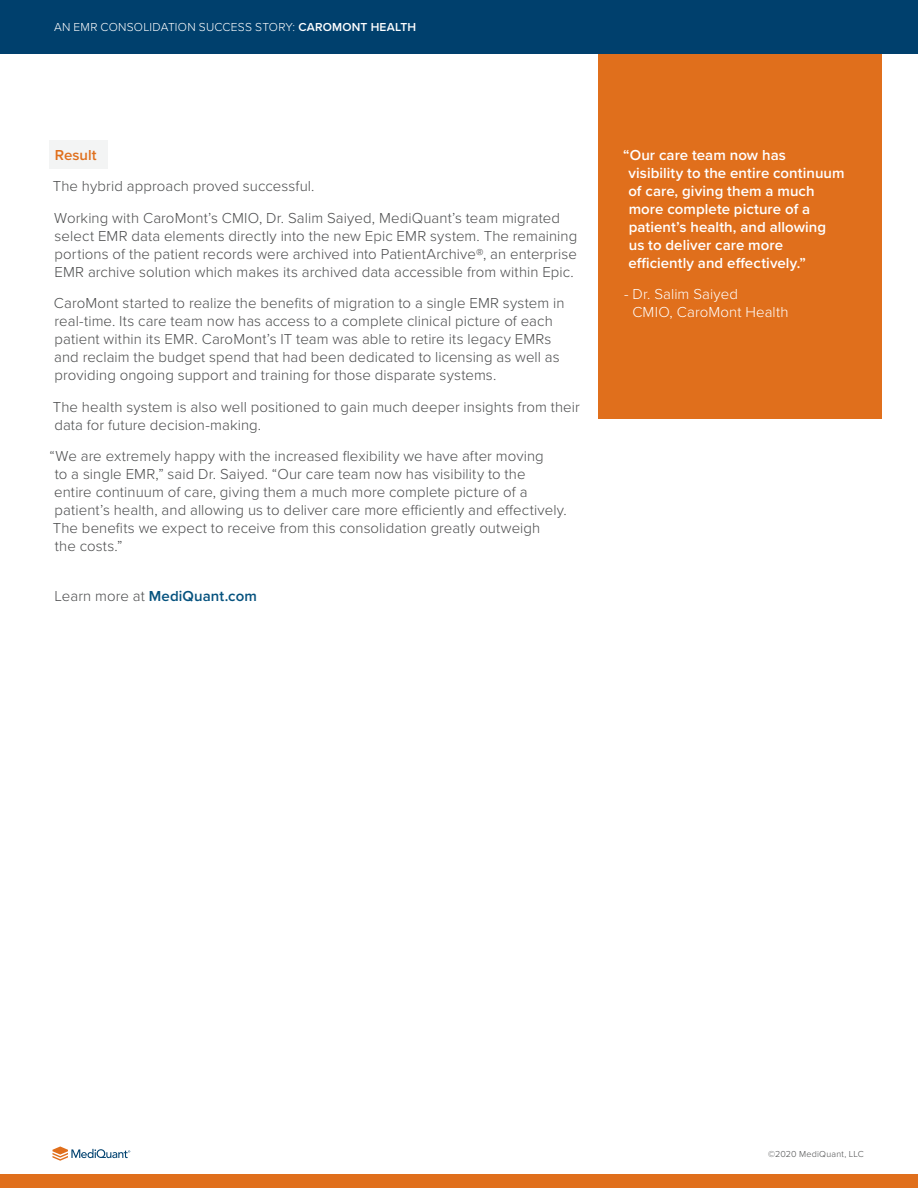
<style>
.page{position:relative;width:918px;height:1188px;background:#fff}
.page>*{position:absolute;margin:0;border:0;box-sizing:border-box;transform-origin:0 0}
.t1{font:300 15px/18px "Proxima Nova";letter-spacing:.005em;color:#4b4c4d}
.t2{font:600 15px/18px "Proxima Nova";letter-spacing:.005em;color:#fff}
.t3{font:300 15px/18px "Proxima Nova";letter-spacing:.01em;color:#fff}
.t4{font:600 15px "Proxima Nova";letter-spacing:.005em;color:#05527e}
.t5{font:600 15px "Proxima Nova";letter-spacing:.005em;color:#e06f1c}
.t6{font:300 12px "Proxima Nova";letter-spacing:.02em;color:#fff}
.t7{font:300 9px "Proxima Nova";letter-spacing:.025em;color:#4b4c4d}
.s1{font-weight:600}
.s2{font-weight:300;color:#4b4c4d}
</style>
<div class="page">
<div style="left:49px;top:140px;width:59px;height:29px;background:#f3f4f4"></div>
<div style="left:0;top:1174px;width:918px;height:14px;background:#e06f1c"></div>
<svg style="left:52px;top:1146px;width:78px;height:15px"></svg>
<div style="left:598px;top:38px;width:284px;height:381px;background:#e06f1c"></div>
<div style="left:0;top:0;width:918px;height:54px;background:#00406d"></div>
<p class="t6" style="left:54px;top:18px;width:364px">AN EMR CONSOLIDATION SUCCESS STORY: <span class="s1">CAROMONT HEALTH</span></p>
<p class="t5" style="left:55px;top:144px;width:44px">Result</p>
<p class="t1" style="left:53px;top:176px;width:263px">The hybrid approach proved successful.</p>
<p class="t1" style="left:54px;top:208px;width:525px">Working with CaroMont’s CMIO, Dr. Salim Saiyed, MediQuant’s team migrated select EMR data elements directly into the new Epic EMR system. The remaining portions of the patient records were archived into PatientArchive®, an enterprise EMR archive solution which makes its archived data accessible from within Epic.</p>
<p class="t1" style="left:54px;top:293px;width:512px">CaroMont started to realize the benefits of migration to a single EMR system in real-time. Its care team now has access to a complete clinical picture of each patient within its EMR. CaroMont’s IT team was able to retire its legacy EMRs and reclaim the budget spend that had been dedicated to licensing as well as providing ongoing support and training for those disparate systems.</p>
<p class="t1" style="left:53px;top:397px;width:528px">The health system is also well positioned to gain much deeper insights from their data for future decision-making.</p>
<p class="t1" style="left:50px;top:446px;width:519px">“We are extremely happy with the increased flexibility we have after moving<br>to a single EMR,” said Dr. Saiyed. “Our care team now has visibility to the<br>entire continuum of care, giving them a much more complete picture of a patient’s health, and allowing us to deliver care more efficiently and effectively.<br>The benefits we expect to receive from this consolidation greatly outweigh<br>the costs.”</p>
<p class="t4" style="left:55px;top:585px;width:204px"><span class="s2">Learn more at</span> MediQuant.com</p>
<p class="t2" style="left:628px;top:145px;width:218px;text-indent:-5px">“Our care team now has<br>visibility to the entire continuum of care, giving them a much more complete picture of a patient’s health, and allowing us to deliver care more efficiently and effectively.”</p>
<p class="t3" style="left:632px;top:284px;width:158px;text-indent:-8px">- Dr. Salim Saiyed<br>CMIO, CaroMont Health</p>
<p class="t7" style="left:768px;top:1147px;width:97px">©2020 MediQuant, LLC</p>
</div>
